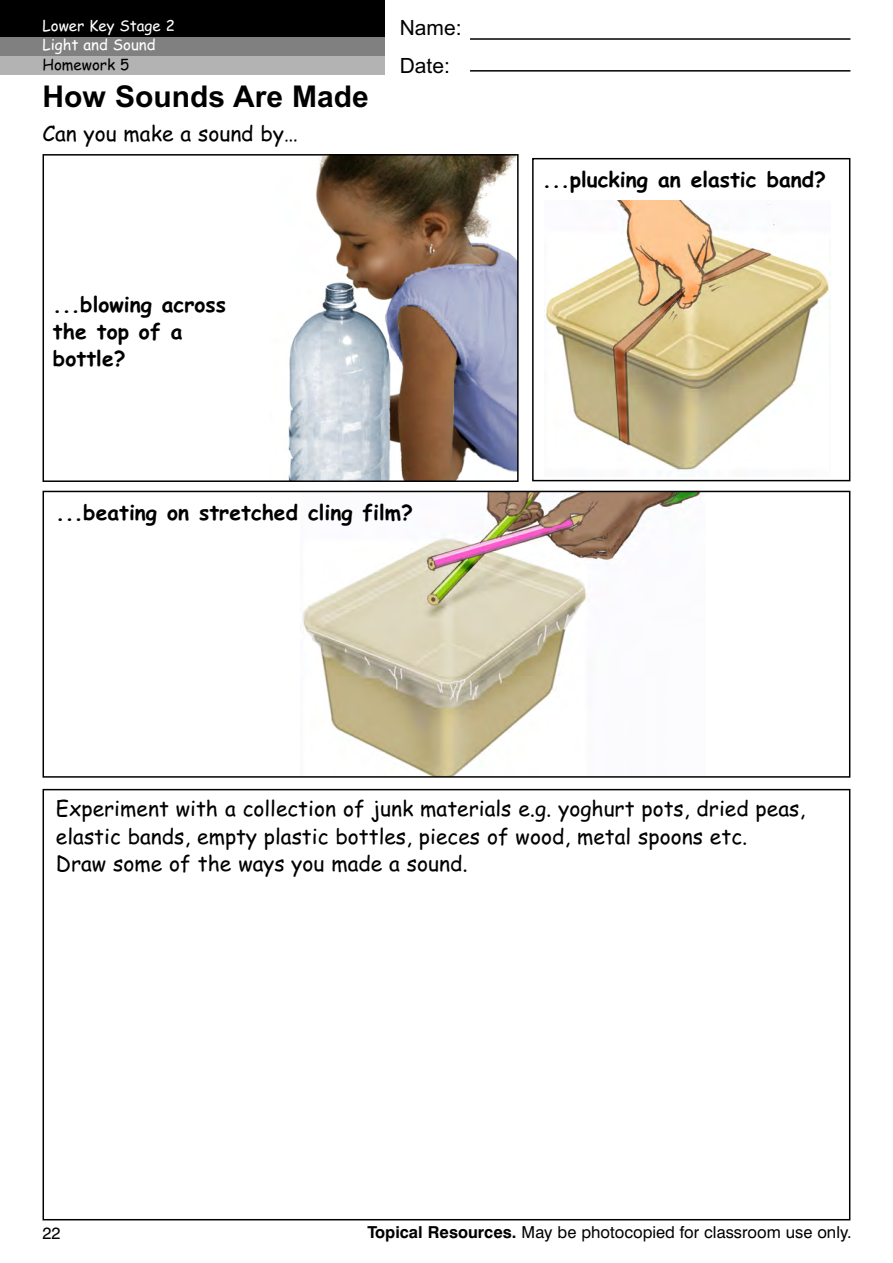
<style>
.page{position:relative;width:893px;height:1263px;background:#fff}
.page>*{position:absolute;margin:0;border:0;box-sizing:border-box;transform-origin:0 0}
.t1{font:700 30px "Arial";color:#000}
.t2{font:21px/27.5px "Comic Sans MS";color:#000}
.t3{font:700 21px/27.2px "Comic Sans MS";color:#000}
.t4{font:21px/37.5px "Arial";color:#000}
.t5{font:16.5px "Swiss 721 BT";color:#000}
.t6{font:15px/19.6px "Comic Sans MS";color:#fff}
.t7{font:15px "Comic Sans MS";color:#000}
.s1{font-weight:700}
</style>
<div class="page">
<div style="left:0;top:0;width:384px;height:37px;background:#000"></div>
<div style="left:0;top:37px;width:384px;height:19px;background:#808080"></div>
<div style="left:0;top:56px;width:384px;height:18px;background:#b3b3b3"></div>
<hr style="left:470px;top:38px;width:380px;height:2px;background:#000">
<hr style="left:470px;top:70px;width:380px;height:2px;background:#000">
<img style="left:288px;top:157px;width:228px;height:322px">
<div style="left:43px;top:154px;width:476px;height:328px;border:2px solid #000"></div>
<img style="left:300px;top:494px;width:400px;height:281px">
<div style="left:43px;top:491px;width:807px;height:287px;border:2px solid #000"></div>
<div style="left:532px;top:158px;width:318px;height:323px;border:2px solid #000"></div>
<div style="left:43px;top:789px;width:807px;height:431px;border:2px solid #000"></div>
<img style="left:544px;top:200px;width:287px;height:276px">
<p class="t6" style="left:43px;top:16px;width:134px">Lower Key Stage 2<br>Light and Sound</p>
<p class="t7" style="left:43px;top:56px;width:88px">Homework 5</p>
<h1 class="t1" style="left:43px;top:79px;width:328px">How Sounds Are Made</h1>
<p class="t2" style="left:43px;top:120px;width:257px">Can you make a sound by…</p>
<p class="t4" style="left:400px;top:9px;width:63px">Name:<br>Date:</p>
<p class="t3" style="left:53px;top:291px;width:175px">...blowing across the top of a bottle?</p>
<p class="t3" style="left:56px;top:499px;width:359px">...beating on stretched cling film?</p>
<p class="t3" style="left:543px;top:166px;width:285px">...plucking an elastic band?</p>
<p class="t2" style="left:56px;top:795px;width:751px">Experiment with a collection of junk materials e.g. yoghurt pots, dried peas, elastic bands, empty plastic bottles, pieces of wood, metal spoons etc.<br>Draw some of the ways you made a sound.</p>
<p class="t5" style="left:43px;top:1227px;width:20px">22</p>
<p class="t5" style="left:367px;top:1226px;width:486px"><span class="s1">Topical Resources.</span> May be photocopied for classroom use only.</p>
</div>
